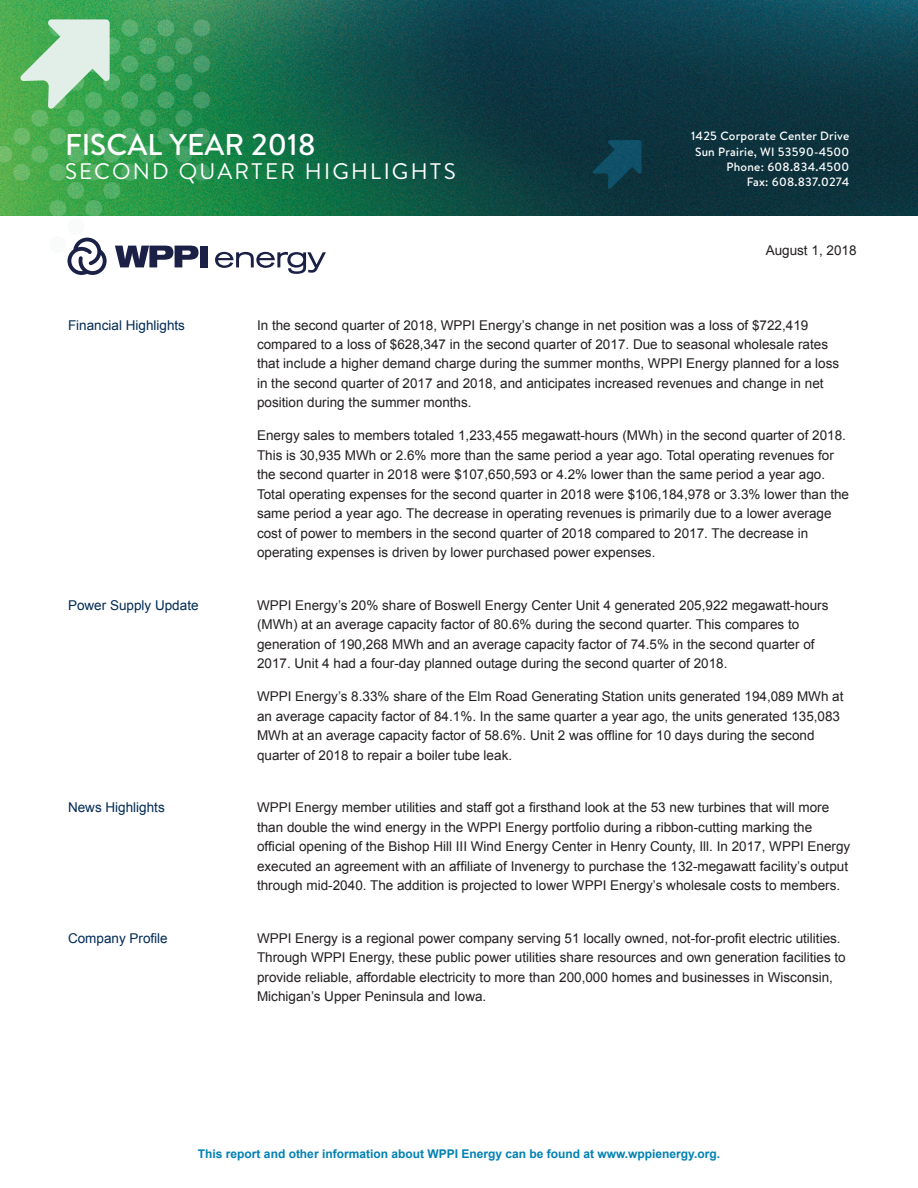
<style>
.page{position:relative;width:918px;height:1188px;background:#fff}
.page>*{position:absolute;margin:0;border:0;box-sizing:border-box;transform-origin:0 0}
.t1{font:500 30px "Brandon Text";color:#fff}
.t2{font:22.5px "Brandon Text";letter-spacing:.1em;color:#fff}
.t3{font:13.5px/19.5px "Arial";color:#231f20}
.t4{font:13.5px "Arial";color:#002a55}
.t5{font:13.5px "Arial";color:#231f20}
.t6{font:500 12px/15.3px "Brandon Text";letter-spacing:.02em;color:#fff;text-align:right}
.t7{font:700 12px "Arial";color:#0081b3}
.s1{font-style:inherit}
</style>
<div class="page">
<img style="left:0;top:0;width:918px;height:216px">
<svg style="left:0;top:19px;width:326px;height:256px"></svg>
<svg style="left:592px;top:140px;width:50px;height:49px;background:#0e4254"></svg>
<h1 class="t1" style="left:65px;top:124px;width:252px">FISCAL YEAR 2018</h1>
<h2 class="t2" style="left:65px;top:156px;width:392px">SECOND QUARTER HIGHLIGHTS</h2>
<p class="t6" style="left:691px;top:128px;width:160px">1425 Corporate Center Drive<br>Sun Prairie, WI 53590-4500<br>Phone: 608.834.4500<br>Fax: 608.837.0274</p>
<p class="t5" style="left:766px;top:242px;width:92px">August 1<span class="s1">, 2018</span></p>
<p class="t4" style="left:68px;top:316px;width:119px">Financial Highlights</p>
<p class="t3" style="left:257px;top:315px;width:584px">In the second quarter of 2018, WPPI Energy’s change in net position was a loss of $722,419 compared to a loss of $628,347 in the second quarter of 2017. Due to seasonal wholesale rates that include a higher demand charge during the summer months, WPPI Energy planned for a loss in the second quarter of 2017 and 2018, and anticipates increased revenues and change in net position during the summer months.</p>
<p class="t3" style="left:257px;top:426px;width:594px">Energy sales to members totaled 1,233,455 megawatt-hours (MWh) in the second quarter of 2018.<br>This is 30,935 MWh or 2.6% more than the same period a year ago. Total operating revenues for the second quarter in 2018 were $107,650,593 or 4.2% lower than the same period a year ago.<br>Total operating expenses for the second quarter in 2018 were $106,184,978 or 3.3% lower than the same period a year ago. The decrease in operating revenues is primarily due to a lower average cost of power to members in the second quarter of 2018 compared to 2017. The decrease in operating expenses is driven by lower purchased power expenses.</p>
<p class="t4" style="left:68px;top:596px;width:132px">Power Supply Update</p>
<p class="t3" style="left:257px;top:596px;width:573px">WPPI Energy’s 20% share of Boswell Energy Center Unit 4 generated 205,922 megawatt-hours (MWh) at an average capacity factor of 80.6% during the second quarter. This compares to generation of 190,268 MWh and an average capacity factor of 74.5% in the second quarter of 2017. Unit 4 had a four-day planned outage during the second quarter of 2018.</p>
<p class="t3" style="left:257px;top:687px;width:588px">WPPI Energy’s 8.33% share of the Elm Road Generating Station units generated 194,089 MWh at an average capacity factor of 84.1%. In the same quarter a year ago, the units generated 135,083<br>MWh at an average capacity factor of 58.6%. Unit 2 was offline for 10 days during the second quarter of 2018 to repair a boiler tube leak.</p>
<p class="t4" style="left:68px;top:799px;width:98px">News Highlights</p>
<p class="t3" style="left:257px;top:798px;width:595px">WPPI Energy member utilities and staff got a firsthand look at the 53 new turbines that will more than double the wind energy in the WPPI Energy portfolio during a ribbon-cutting marking the official opening of the Bishop Hill III Wind Energy Center in Henry County, Ill. In 2017, WPPI Energy executed an agreement with an affiliate of Invenergy to purchase the 132-megawatt facility’s output through mid-2040. The addition is projected to lower WPPI Energy’s wholesale costs to members.</p>
<p class="t4" style="left:68px;top:929px;width:101px">Company Profile</p>
<p class="t3" style="left:257px;top:929px;width:590px">WPPI Energy is a regional power company serving 51 locally owned, not-for-profit electric utilities.<br>Through WPPI Energy, these public power utilities share resources and own generation facilities to provide reliable, affordable electricity to more than 200,000 homes and businesses in Wisconsin, Michigan’s Upper Peninsula and Iowa.</p>
<p class="t7" style="left:198px;top:1146px;width:524px">This report and other information about WPPI Energy can be found at www.wppienergy.org.</p>
</div>
